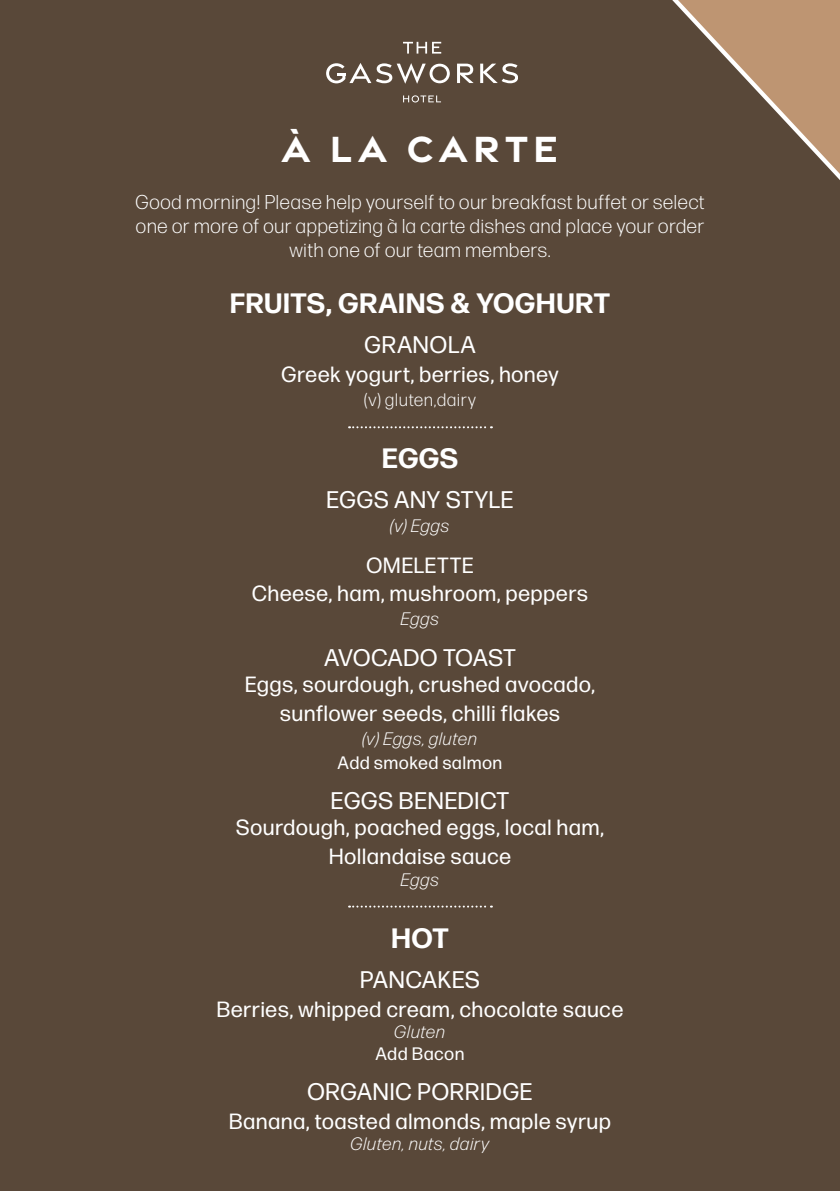
<style>
.page{position:relative;width:840px;height:1191px;background:#fff}
.page>*{position:absolute;margin:0;border:0;box-sizing:border-box;transform-origin:0 0}
.t1{font:700 39.4px "Gravesend Sans";letter-spacing:.135em;color:#fff}
.t2{font:700 28px "Forma DJR Micro";letter-spacing:.01em;color:#fff}
.t3{font:24px "Forma DJR Micro";letter-spacing:.01em;color:#fff}
.t4{font:22px/28.8px "Forma DJR Micro";letter-spacing:.015em;color:#fff;text-align:center}
.t5{font:300 20px/24px "Forma DJR Micro";letter-spacing:.005em;color:#fff;text-align:center}
.t6{font:italic 300 18px "Forma DJR Micro";letter-spacing:.02em;color:#fff}
.t7{font:18px "Forma DJR Micro";letter-spacing:.025em;color:#fff}
.t8{font:300 18px "Forma DJR Micro";letter-spacing:.02em;color:#fff}
</style>
<div class="page">
<div style="left:0;top:0;width:839px;height:1191px;background:#594839"></div>
<svg style="left:403px;top:0;width:436px;height:179px"></svg>
<svg style="left:403px;top:42px;width:38px;height:12px"></svg>
<svg style="left:403px;top:95px;width:38px;height:7px"></svg>
<svg style="left:457px;top:64px;width:16px;height:19px"></svg>
<svg style="left:480px;top:63px;width:37px;height:20px"></svg>
<svg style="left:326px;top:63px;width:123px;height:21px"></svg>
<svg style="left:349px;top:426px;width:142px;height:2px"></svg>
<svg style="left:349px;top:905px;width:142px;height:2px"></svg>
<h1 class="t1" style="left:281px;top:123px;width:278px">À LA CARTE</h1>
<p class="t5" style="left:135px;top:189px;width:571px">Good morning! Please help yourself to our breakfast buffet or select one or more of our appetizing à la carte dishes and place your order with one of our team members.</p>
<p class="t2" style="left:230px;top:285px;width:381px">FRUITS, GRAINS &amp; YOGHURT</p>
<p class="t3" style="left:364px;top:330px;width:113px">GRANOLA</p>
<p class="t4" style="left:281px;top:359px;width:279px">Greek yogurt, berries, honey</p>
<p class="t8" style="left:363px;top:389px;width:114px">(v) gluten,dairy</p>
<p class="t2" style="left:381px;top:440px;width:78px">EGGS</p>
<p class="t3" style="left:326px;top:485px;width:189px">EGGS ANY STYLE</p>
<p class="t6" style="left:390px;top:515px;width:61px">(v) Eggs</p>
<p class="t4" style="left:251px;top:550px;width:338px">OMELETTE<br>Cheese, ham, mushroom, peppers</p>
<p class="t6" style="left:400px;top:608px;width:40px">Eggs</p>
<p class="t3" style="left:324px;top:642px;width:193px">AVOCADO TOAST</p>
<p class="t4" style="left:244px;top:669px;width:352px">Eggs, sourdough, crushed avocado, sunflower seeds, chilli flakes</p>
<p class="t6" style="left:362px;top:727px;width:117px">(v) Eggs, gluten</p>
<p class="t7" style="left:337px;top:751px;width:166px">Add smoked salmon</p>
<p class="t3" style="left:330px;top:785px;width:180px">EGGS BENEDICT</p>
<p class="t4" style="left:236px;top:812px;width:370px">Sourdough, poached eggs, local ham,<br>Hollandaise sauce</p>
<p class="t6" style="left:400px;top:868px;width:40px">Eggs</p>
<p class="t2" style="left:391px;top:919px;width:59px">HOT</p>
<p class="t3" style="left:360px;top:964px;width:121px">PANCAKES</p>
<p class="t4" style="left:216px;top:994px;width:408px">Berries, whipped cream, chocolate sauce</p>
<p class="t6" style="left:394px;top:1021px;width:53px">Gluten</p>
<p class="t7" style="left:375px;top:1042px;width:90px">Add Bacon</p>
<p class="t3" style="left:307px;top:1076px;width:227px">ORGANIC PORRIDGE</p>
<p class="t4" style="left:228px;top:1106px;width:384px">Banana, toasted almonds, maple syrup</p>
<p class="t6" style="left:350px;top:1133px;width:140px">Gluten, nuts, dairy</p>
</div>
